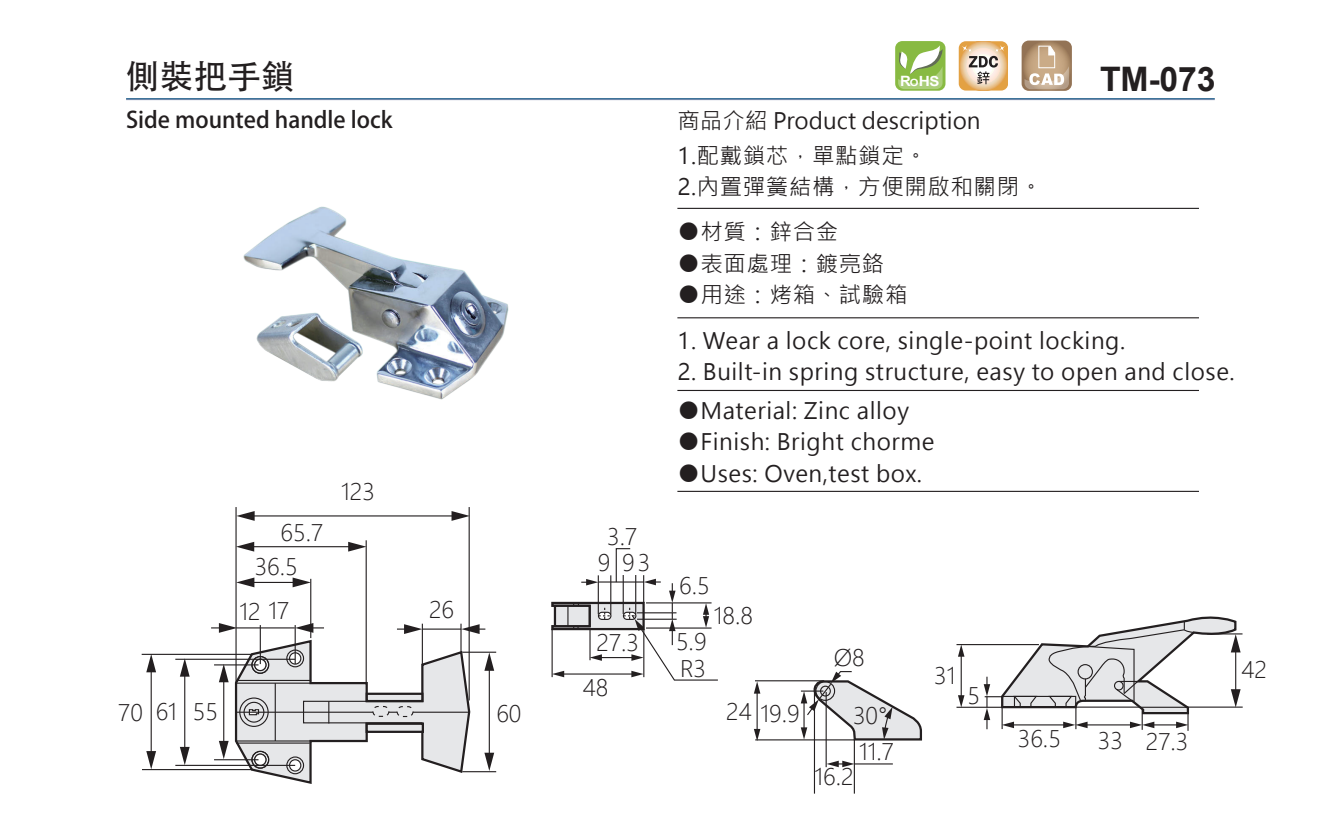
<style>
.page{position:relative;width:1340px;height:817px;background:#fff}
.page>*{position:absolute;margin:0;border:0;box-sizing:border-box;transform-origin:0 0}
.t1{font:700 33.75px "Arial";color:#231f20}
.t2{font:33.75px "Adobe Heiti Std";color:#231f20}
.t3{font:22.5px/31.5px "Microsoft Jheng Hei UI Regular";letter-spacing:.025em;color:#231f20}
.t4{font:22.5px/33.8px "Microsoft Jheng Hei UI Light";color:#231f20}
.t5{font:22.5px "Microsoft Jheng Hei UI Regular";color:#231f20}
.t6{font:700 22.5px "Adobe Fan Heiti Std";color:#231f20}
.t7{font:700 13.95px "Arial";color:#fff;scale:1.1 1}
.s1{font-size:14.17px}
.s2{font-size:9.9px}
</style>
<div class="page">
<svg style="left:1021px;top:41px;width:50px;height:50px;background:#c0a68b"></svg>
<div style="left:895px;top:41px;width:50px;height:50px;background:#88ba42;border-radius:7px"></div>
<svg style="left:898px;top:45px;width:44px;height:44px"></svg>
<svg style="left:958px;top:41px;width:50px;height:49px;background:#dabc95"></svg>
<hr style="left:677px;top:208px;width:521px;height:1px;background:#231f20">
<hr style="left:677px;top:390px;width:521px;height:1px;background:#231f20">
<hr style="left:677px;top:317px;width:521px;height:1px;background:#231f20">
<hr style="left:677px;top:490px;width:521px;height:1px;background:#231f20">
<img style="left:243px;top:206px;width:266px;height:194px">
<hr style="left:1185px;top:706px;width:57px;height:1px;background:#231f20">
<hr style="left:1207px;top:633px;width:35px;height:1px;background:#231f20">
<hr style="left:956px;top:643px;width:82px;height:2px;background:#231f20">
<hr style="left:956px;top:706px;width:82px;height:1px;background:#231f20">
<hr style="left:960px;top:654px;width:1px;height:43px;background:#231f20">
<svg style="left:958px;top:645px;width:6px;height:11px"></svg>
<svg style="left:958px;top:695px;width:6px;height:12px"></svg>
<svg style="left:983px;top:616px;width:257px;height:114px"></svg>
<hr style="left:142px;top:768px;width:110px;height:1px;background:#231f20">
<hr style="left:142px;top:653px;width:109px;height:1px;background:#231f20">
<hr style="left:175px;top:658px;width:120px;height:1px;background:#231f20">
<hr style="left:175px;top:764px;width:120px;height:1px;background:#231f20">
<hr style="left:184px;top:673px;width:1px;height:77px;background:#231f20">
<svg style="left:180px;top:658px;width:10px;height:18px"></svg>
<svg style="left:180px;top:746px;width:10px;height:18px"></svg>
<hr style="left:151px;top:668px;width:1px;height:86px;background:#231f20">
<svg style="left:146px;top:653px;width:10px;height:19px"></svg>
<svg style="left:146px;top:750px;width:10px;height:19px"></svg>
<hr style="left:235px;top:507px;width:2px;height:175px;background:#231f20">
<hr style="left:468px;top:507px;width:2px;height:193px;background:#231f20">
<hr style="left:365px;top:540px;width:2px;height:142px;background:#231f20">
<hr style="left:251px;top:546px;width:100px;height:1px;background:#231f20">
<svg style="left:236px;top:541px;width:18px;height:10px"></svg>
<svg style="left:348px;top:541px;width:18px;height:10px"></svg>
<hr style="left:462px;top:651px;width:34px;height:1px;background:#231f20">
<hr style="left:462px;top:770px;width:34px;height:2px;background:#231f20">
<hr style="left:251px;top:515px;width:204px;height:1px;background:#231f20">
<svg style="left:236px;top:511px;width:19px;height:9px"></svg>
<svg style="left:451px;top:511px;width:19px;height:9px"></svg>
<hr style="left:310px;top:578px;width:1px;height:59px;background:#231f20">
<hr style="left:251px;top:581px;width:45px;height:1px;background:#231f20">
<svg style="left:236px;top:577px;width:18px;height:10px"></svg>
<svg style="left:292px;top:577px;width:19px;height:10px"></svg>
<svg style="left:211px;top:622px;width:283px;height:162px"></svg>
<svg style="left:551px;top:548px;width:167px;height:133px"></svg>
<hr style="left:853px;top:738px;width:2px;height:55px;background:#231f20">
<hr style="left:814px;top:688px;width:1px;height:105px;background:#231f20">
<hr style="left:825px;top:691px;width:1px;height:75px;background:#231f20">
<svg style="left:826px;top:760px;width:28px;height:6px"></svg>
<hr style="left:755px;top:739px;width:100px;height:1px;background:#231f20">
<hr style="left:755px;top:680px;width:69px;height:1px;background:#231f20">
<hr style="left:756px;top:691px;width:1px;height:39px;background:#231f20">
<svg style="left:754px;top:681px;width:6px;height:12px"></svg>
<svg style="left:754px;top:728px;width:6px;height:12px"></svg>
<svg style="left:800px;top:671px;width:122px;height:70px"></svg>
<hr style="left:854px;top:763px;width:38px;height:1px;background:#231f20">
<h1 class="t2" style="left:126px;top:56px;width:170px">側裝把手鎖</h1>
<p class="t6" style="left:126px;top:106px;width:268px">Side mounted handle lock</p>
<p class="t4" style="left:255px;top:515px;width:70px;text-indent:26px">65.7<br>36.5</p>
<p class="t4" style="left:239px;top:593px;width:51px">12 17</p>
<p class="t4" style="left:341px;top:475px;width:35px">123</p>
<p class="t4" style="left:118px;top:694px;width:101px">70 61 55</p>
<p class="t4" style="left:429px;top:592px;width:27px">26</p>
<p class="t4" style="left:496px;top:696px;width:27px">60</p>
<p class="t4" style="left:607px;top:519px;width:32px">3.7</p>
<p class="t4" style="left:598px;top:545px;width:54px">9 93</p>
<p class="t4" style="left:596px;top:625px;width:44px">27.3</p>
<p class="t4" style="left:583px;top:671px;width:27px">48</p>
<p class="t7" style="left:900px;top:71px;width:37px"><span class="s1">R</span><span class="s2">O</span>HS</p>
<h1 class="t1" style="left:1100px;top:56px;width:117px">TM-073</h1>
<p class="t5" style="left:677px;top:106px;width:305px">商品介紹 Product description</p>
<p class="t3" style="left:677px;top:140px;width:366px">1.配戴鎖芯，單點鎖定。<br>2.內置彈簧結構，方便開啟和關閉。</p>
<p class="t3" style="left:677px;top:216px;width:162px">●材質：鋅合金</p>
<p class="t3" style="left:677px;top:247px;width:208px">●表面處理：鍍亮鉻</p>
<p class="t3" style="left:677px;top:279px;width:232px">●用途：烤箱、試驗箱</p>
<p class="t3" style="left:677px;top:324px;width:449px">1. Wear a lock core, single-point locking.</p>
<p class="t3" style="left:677px;top:356px;width:559px">2. Built-in spring structure, easy to open and close.</p>
<p class="t3" style="left:677px;top:394px;width:233px">●Material: Zinc alloy</p>
<p class="t3" style="left:677px;top:426px;width:258px">●Finish: Bright chorme</p>
<p class="t3" style="left:677px;top:457px;width:246px">●Uses: Oven,test box.</p>
<p class="t4" style="left:679px;top:568px;width:32px">6.5</p>
<p class="t4" style="left:676px;top:628px;width:32px;line-height:26.6px">5.9<br>R3</p>
<p class="t4" style="left:714px;top:598px;width:41px">18.8</p>
<p class="t4" style="left:833px;top:640px;width:33px">Ø8</p>
<p class="t4" style="left:726px;top:697px;width:75px">24 19.9</p>
<p class="t4" style="left:853px;top:698px;width:36px">30°</p>
<p class="t4" style="left:859px;top:734px;width:36px">11.7</p>
<p class="t4" style="left:814px;top:759px;width:41px">16.2</p>
<p class="t4" style="left:934px;top:658px;width:23px">31</p>
<p class="t4" style="left:1241px;top:652px;width:27px">42</p>
<p class="t4" style="left:967px;top:678px;width:14px">5</p>
<p class="t4" style="left:1017px;top:721px;width:45px">36.5</p>
<p class="t4" style="left:1097px;top:724px;width:92px">33 27.3</p>
</div>
